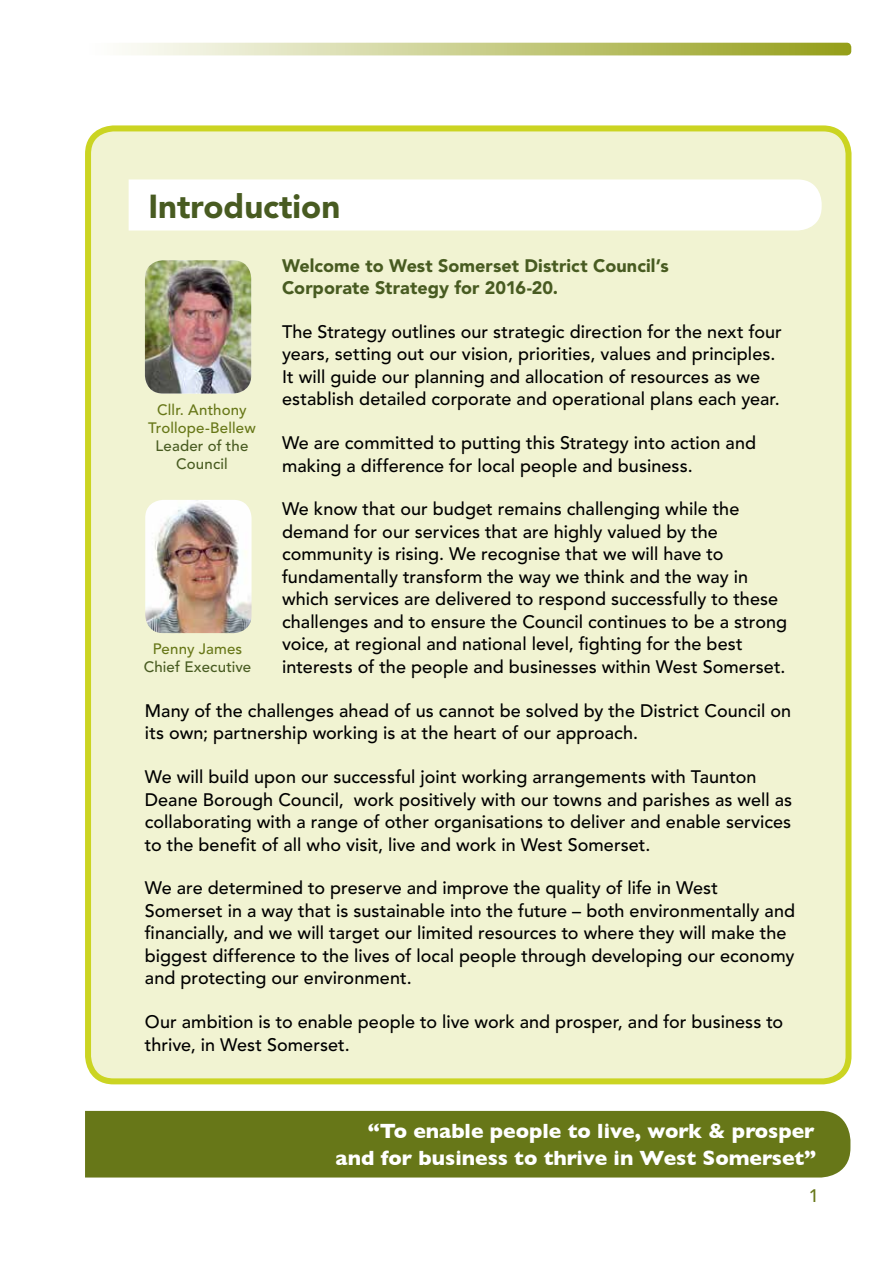
<style>
.page{position:relative;width:893px;height:1263px;background:#fff}
.page>*{position:absolute;margin:0;border:0;box-sizing:border-box;transform-origin:0 0}
.t1{font:900 33px "Avenir";color:#485b21}
.t2{font:700 21px/27px "Gill Sans";color:#fff;text-align:right}
.t3{font:500 18px/22.5px "Avenir";color:#000}
.t4{font:900 18px/22.5px "Avenir";letter-spacing:.005em;color:#485b21}
.t5{font:500 18px "Avenir";color:#677718}
.t6{font:500 15px/18px "Avenir";letter-spacing:.01em;color:#677718;text-align:center}
.t7{font:500 15px/18px "Avenir";letter-spacing:.01em;color:#485b21;text-align:center}
</style>
<div class="page">
<div style="left:85px;top:1111px;width:765px;height:66px;background:#677718"></div>
<div style="left:88px;top:128px;width:760px;height:953px;background:#f1f3d2;border-radius:26px"></div>
<div style="left:85px;top:125px;width:766px;height:959px;border:6px solid #cbd422;border-radius:26px"></div>
<div style="left:129px;top:179px;width:693px;height:51px;background:#fff"></div>
<img style="left:145px;top:260px;width:106px;height:133px">
<svg style="left:122px;top:43px;width:729px;height:12px"></svg>
<img style="left:145px;top:500px;width:107px;height:133px">
<h1 class="t1" style="left:148px;top:187px;width:193px">Introduction</h1>
<p class="t4" style="left:282px;top:254px;width:388px">Welcome to West Somerset District Council’s<br>Corporate Strategy for 2016-20.</p>
<p class="t3" style="left:282px;top:321px;width:501px">The Strategy outlines our strategic direction for the next four years, setting out our vision, priorities, values and principles.<br>It will guide our planning and allocation of resources as we establish detailed corporate and operational plans each year.</p>
<p class="t3" style="left:282px;top:432px;width:476px">We are committed to putting this Strategy into action and making a difference for local people and business.</p>
<p class="t3" style="left:282px;top:498px;width:507px">We know that our budget remains challenging while the demand for our services that are highly valued by the community is rising. We recognise that we will have to fundamentally transform the way we think and the way in which services are delivered to respond successfully to these challenges and to ensure the Council continues to be a strong voice, at regional and national level, fighting for the best interests of the people and businesses within West Somerset.</p>
<p class="t3" style="left:145px;top:700px;width:648px">Many of the challenges ahead of us cannot be solved by the District Council on its own; partnership working is at the heart of our approach.</p>
<p class="t3" style="left:145px;top:766px;width:649px">We will build upon our successful joint working arrangements with Taunton Deane Borough Council, work positively with our towns and parishes as well as collaborating with a range of other organisations to deliver and enable services to the benefit of all who visit, live and work in West Somerset.</p>
<p class="t3" style="left:145px;top:877px;width:652px">We are determined to preserve and improve the quality of life in West Somerset in a way that is sustainable into the future – both environmentally and financially, and we will target our limited resources to where they will make the biggest difference to the lives of local people through developing our economy and protecting our environment.</p>
<p class="t3" style="left:145px;top:1011px;width:640px">Our ambition is to enable people to live work and prosper, and for business to thrive, in West Somerset.</p>
<p class="t6" style="left:148px;top:401px;width:109px">Cllr. Anthony<br>Trollope-Bellew</p>
<p class="t7" style="left:156px;top:437px;width:94px">Leader of the<br>Council</p>
<p class="t6" style="left:153px;top:640px;width:91px">Penny James</p>
<p class="t7" style="left:144px;top:658px;width:109px">Chief Executive</p>
<p class="t2" style="left:335px;top:1117px;width:482px">“To enable people to live, work &amp; prosper and for business to thrive in West Somerset”</p>
<p class="t5" style="left:809px;top:1186px;width:12px">1</p>
</div>
